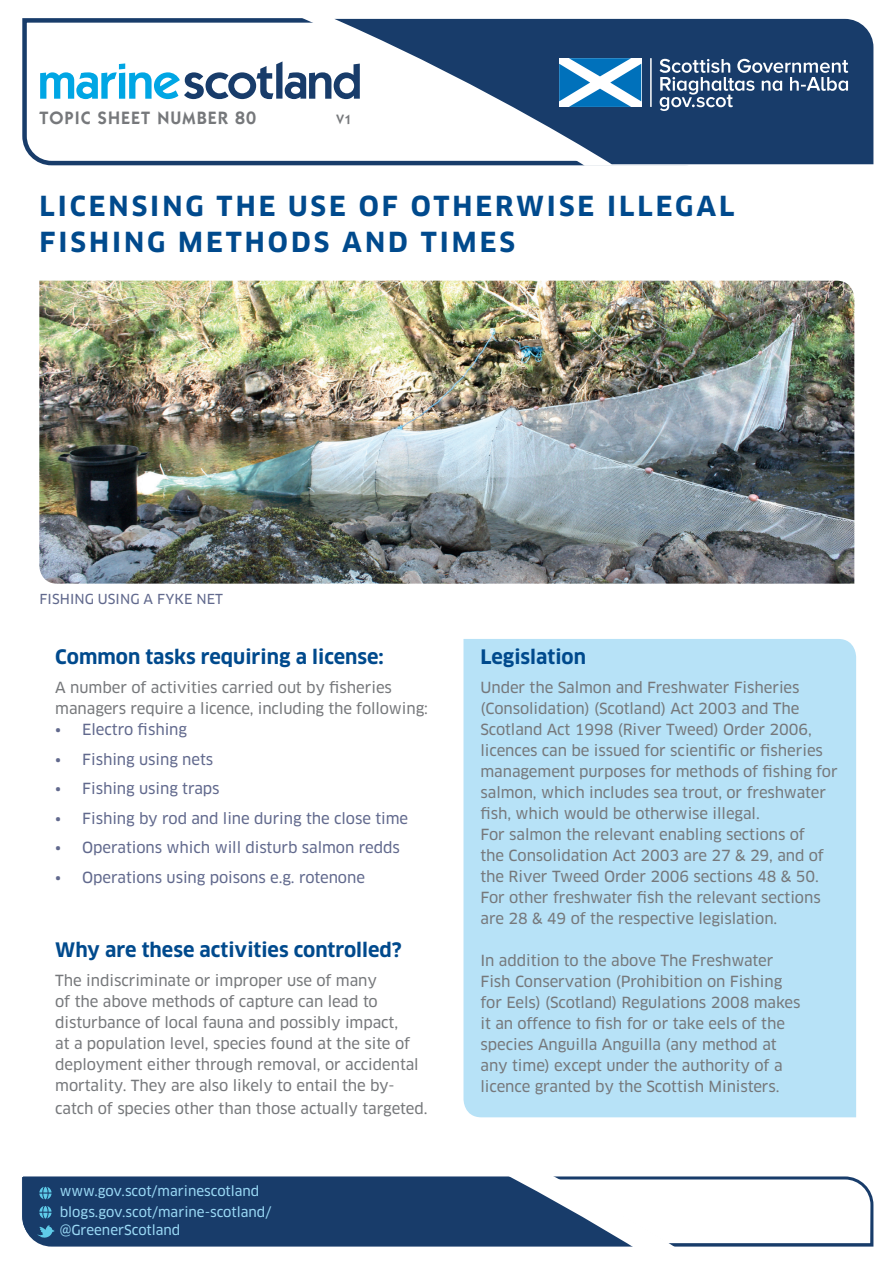
<style>
.page{position:relative;width:893px;height:1263px;background:#fff}
.page>*{position:absolute;margin:0;border:0;box-sizing:border-box;transform-origin:0 0}
.t1{font:700 27px/36px "Clan OT";letter-spacing:.11em;color:#004a8d}
.t2{font:700 19.5px "Clan OT";color:#004a8d}
.t3{font:600 18px "ITC Kabel Std";letter-spacing:.06em;color:#76787b}
.t4{font:15px/21px "Clan OT News";letter-spacing:-.005em;color:#76787b}
.t5{font:15px "Clan OT News";letter-spacing:-.005em;color:#61698d}
.t6{font:13.5px/21px "Clan OT News";color:#9ad9f5}
.t7{font:13.5px "Clan OT News";letter-spacing:.005em;color:#61698d}
.t8{font:600 13.5px "ITC Kabel Std";color:#76787b}
</style>
<div class="page">
<svg style="left:22px;top:18px;width:264px;height:148px"></svg>
<svg style="left:286px;top:18px;width:41px;height:148px"></svg>
<svg style="left:40px;top:61px;width:287px;height:38px"></svg>
<svg style="left:327px;top:18px;width:547px;height:148px"></svg>
<hr style="left:650px;top:58px;width:2px;height:49px;background:#fff">
<svg style="left:559px;top:58px;width:82px;height:49px"></svg>
<svg style="left:660px;top:59px;width:188px;height:52px;background:#4b678b"></svg>
<div style="left:22px;top:1176px;width:852px;height:71px;background:#183c6a"></div>
<svg style="left:361px;top:1176px;width:511px;height:71px"></svg>
<div style="left:463px;top:639px;width:393px;height:478px;background:#b7e2f7"></div>
<svg style="left:39px;top:1187px;width:13px;height:12px"></svg>
<svg style="left:39px;top:1206px;width:13px;height:12px"></svg>
<svg style="left:37px;top:1225px;width:18px;height:14px"></svg>
<img style="left:39px;top:281px;width:815px;height:303px">
<p class="t3" style="left:39px;top:108px;width:218px">TOPIC SHEET NUMBER 80</p>
<p class="t8" style="left:336px;top:112px;width:17px">V1</p>
<h1 class="t1" style="left:39px;top:188px;width:696px">LICENSING THE USE OF OTHERWISE ILLEGAL<br>FISHING METHODS AND TIMES</h1>
<p class="t7" style="left:40px;top:591px;width:185px">FISHING USING A FYKE NET</p>
<h2 class="t2" style="left:55px;top:645px;width:330px">Common tasks requiring a license:</h2>
<p class="t4" style="left:55px;top:677px;width:374px">A number of activities carried out by fisheries managers require a licence, including the following:</p>
<p class="t5" style="left:55px;top:721px;width:133px">• Electro fishing</p>
<p class="t5" style="left:55px;top:750px;width:159px">• Fishing using nets</p>
<p class="t5" style="left:55px;top:780px;width:166px">• Fishing using traps</p>
<p class="t5" style="left:55px;top:809px;width:354px">• Fishing by rod and line during the close time</p>
<p class="t5" style="left:55px;top:839px;width:346px">• Operations which will disturb salmon redds</p>
<p class="t5" style="left:55px;top:868px;width:311px">• Operations using poisons e.g. rotenone</p>
<h2 class="t2" style="left:55px;top:938px;width:348px">Why are these activities controlled?</h2>
<p class="t4" style="left:55px;top:970px;width:365px">The indiscriminate or improper use of many<br>of the above methods of capture can lead to disturbance of local fauna and possibly impact,<br>at a population level, species found at the site of deployment either through removal, or accidental mortality. They are also likely to entail the by-</p>
<p class="t4" style="left:55px;top:1098px;width:374px">catch of species other than those actually targeted.</p>
<p class="t6" style="left:60px;top:1180px;width:213px">www.gov.scot/marinescotland blogs.gov.scot/marine-scotland/</p>
<p class="t6" style="left:60px;top:1219px;width:122px">@GreenerScotland</p>
<h2 class="t2" style="left:480px;top:645px;width:107px">Legislation</h2>
<p class="t4" style="left:480px;top:677px;width:359px">Under the Salmon and Freshwater Fisheries (Consolidation) (Scotland) Act 2003 and The Scotland Act 1998 (River Tweed) Order 2006, licences can be issued for scientific or fisheries management purposes for methods of fishing for salmon, which includes sea trout, or freshwater fish, which would be otherwise illegal.<br>For salmon the relevant enabling sections of<br>the Consolidation Act 2003 are 27 &amp; 29, and of the River Tweed Order 2006 sections 48 &amp; 50.<br>For other freshwater fish the relevant sections are 28 &amp; 49 of the respective legislation.</p>
<p class="t4" style="left:480px;top:950px;width:322px">In addition to the above The Freshwater Fish Conservation (Prohibition on Fishing for Eels) (Scotland) Regulations 2008 makes it an offence to fish for or take eels of the species Anguilla Anguilla (any method at any time) except under the authority of a licence granted by the Scottish Ministers.</p>
</div>
